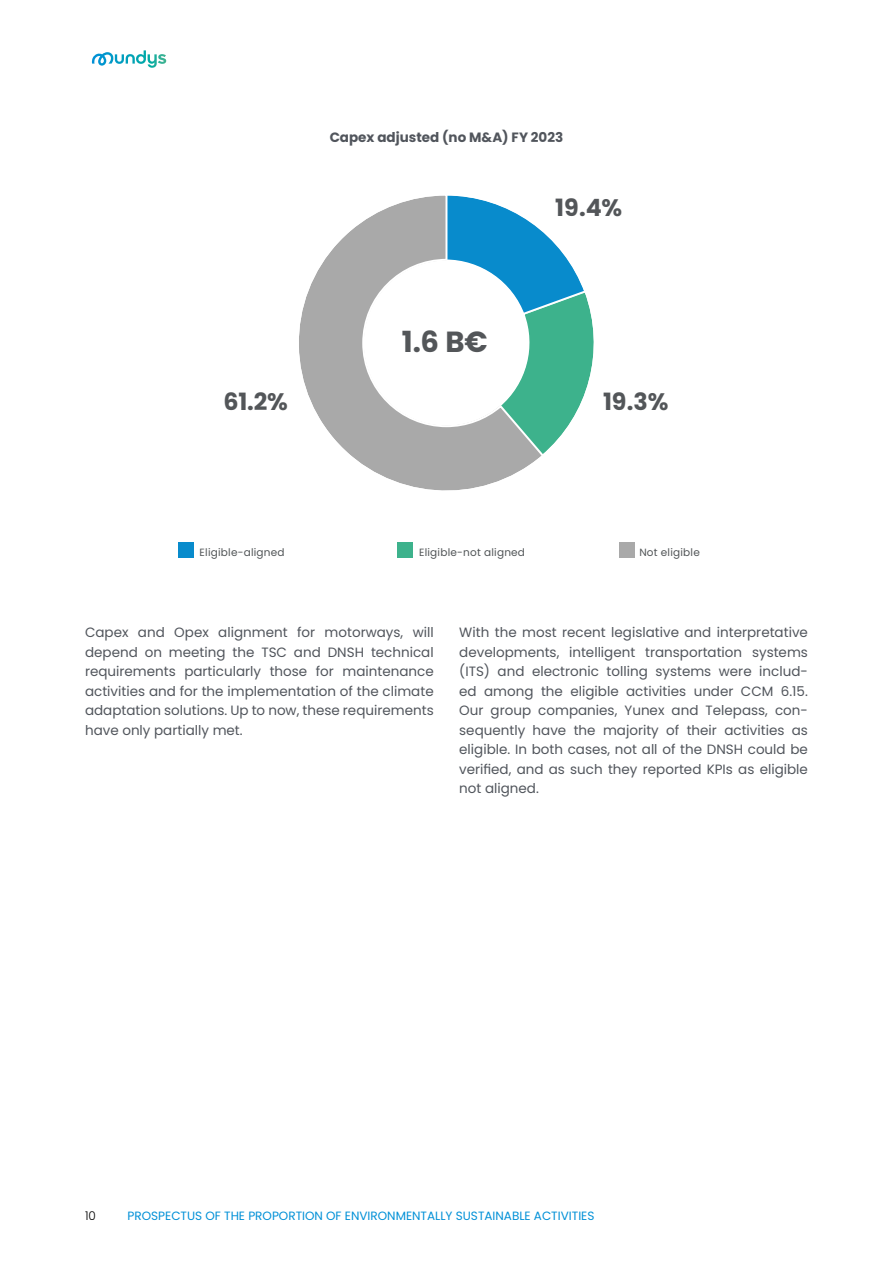
<style>
.page{position:relative;width:893px;height:1263px;background:#fff}
.page>*{position:absolute;margin:0;border:0;box-sizing:border-box;transform-origin:0 0}
.t1{font:700 29.1px "Poppins";color:#535659}
.t2{font:700 23.85px "Poppins";color:#535659}
.t3{font:13.5px/19.5px "Poppins";color:#51555c;text-align:justify}
.t4{font:700 13.5px "Poppins";color:#51555c}
.t5{font:12px "Poppins";color:#0090d7}
.t6{font:300 12px "Poppins";color:#000}
.t7{font:10.5px "Poppins";letter-spacing:.02em;color:#505456}
</style>
<div class="page">
<svg style="left:546px;top:235px;width:48px;height:216px"></svg>
<svg style="left:299px;top:195px;width:247px;height:296px"></svg>
<div style="left:178px;top:542px;width:16px;height:15px;background:#088bcc"></div>
<div style="left:397px;top:542px;width:15px;height:15px;background:#3db28c"></div>
<div style="left:619px;top:542px;width:15px;height:15px;background:#a9a9a9"></div>
<svg style="left:92px;top:50px;width:74px;height:18px"></svg>
<p class="t4" style="left:330px;top:129px;width:235px">Capex adjusted (no M&amp;A) FY 2023</p>
<h1 class="t1" style="left:402px;top:325px;width:87px">1.6 B€</h1>
<h2 class="t2" style="left:555px;top:193px;width:68px">19.4%</h2>
<h2 class="t2" style="left:223px;top:388px;width:66px">61.2%</h2>
<h2 class="t2" style="left:603px;top:388px;width:67px">19.3%</h2>
<p class="t7" style="left:200px;top:547px;width:87px">Eligible-aligned</p>
<p class="t7" style="left:419px;top:547px;width:107px">Eligible-not aligned</p>
<p class="t7" style="left:639px;top:547px;width:62px">Not eligible</p>
<p class="t3" style="left:85px;top:623px;width:350px">Capex and Opex alignment for motorways, will depend on meeting the TSC and DNSH technical requirements particularly those for maintenance activities and for the implementation of the climate adaptation solutions. Up to now, these requirements have only partially met.</p>
<p class="t3" style="left:459px;top:623px;width:350px">With the most recent legislative and interpretative developments, intelligent transportation systems (ITS) and electronic tolling systems were includ&shy;ed among the eligible activities under CCM 6.15.<br>Our group companies, Yunex and Telepass, con&shy;sequently have the majority of their activities as eligible. In both cases, not all of the DNSH could be verified, and as such they reported KPIs as eligible not aligned.</p>
<p class="t6" style="left:85px;top:1209px;width:12px">10</p>
<p class="t5" style="left:128px;top:1209px;width:468px">PROSPECTUS OF THE PROPORTION OF ENVIRONMENTALLY SUSTAINABLE ACTIVITIES</p>
</div>
